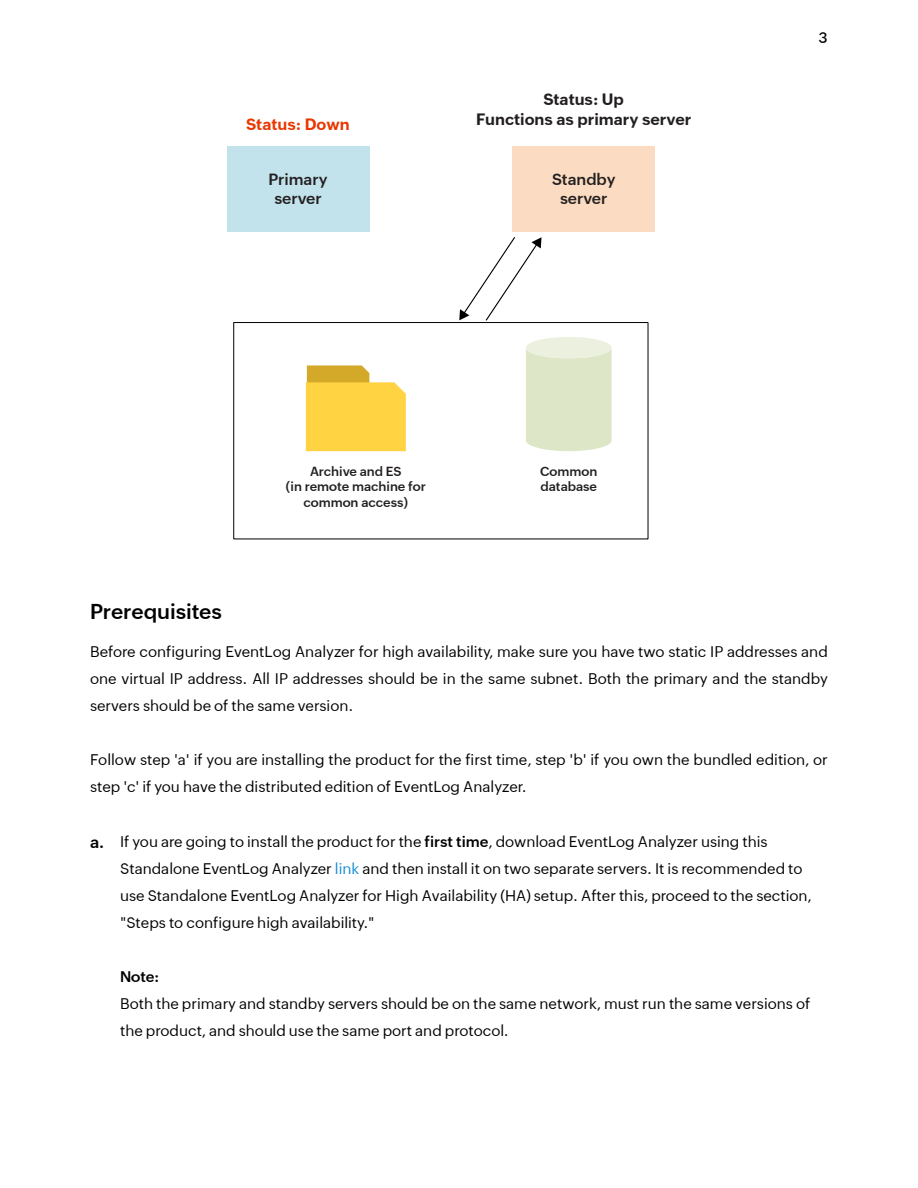
<style>
.page{position:relative;width:918px;height:1188px;background:#fff}
.page>*{position:absolute;margin:0;border:0;box-sizing:border-box;transform-origin:0 0}
.t1{font:600 21px "Zoho Puvi";color:#000}
.t2{font:600 16.5px "Zoho Puvi";color:#000}
.t3{font:700 16.05px/19.2px "Zoho Puvi";color:#231f20;text-align:center}
.t4{font:700 16.05px "Zoho Puvi";color:#ea3700}
.t5{font:600 15.9px/19px "Zoho Puvi";color:#231f20;text-align:center}
.t6{font:15px/27px "Zoho Puvi";color:#000}
.t7{font:600 15px "Zoho Puvi";color:#000}
.t8{font:500 15px "Zoho Puvi";color:#000}
.t9{font:600 12.9px/15.5px "Zoho Puvi";color:#231f20;text-align:center}
.s1{font-weight:600}
.s2{color:#138cd6}
</style>
<div class="page">
<div style="left:227px;top:146px;width:142px;height:86px;background:#c2e3eb"></div>
<div style="left:512px;top:146px;width:143px;height:86px;background:#fbdbc1"></div>
<svg style="left:459px;top:237px;width:83px;height:84px"></svg>
<div style="left:233px;top:322px;width:415px;height:217px;border:1px solid #000"></div>
<div style="left:526px;top:349px;width:86px;height:102px;background:#dde7c8"></div>
<div style="left:526px;top:337px;width:86px;height:21px;background:#ecf1df;border-radius:50%"></div>
<svg style="left:306px;top:365px;width:100px;height:86px;background:#f9d150"></svg>
<p class="t4" style="left:246px;top:112px;width:105px">Status: Down</p>
<p class="t5" style="left:269px;top:168px;width:60px">Primary server</p>
<p class="t3" style="left:476px;top:88px;width:217px">Status: Up<br>Functions as primary server</p>
<p class="t5" style="left:552px;top:168px;width:65px">Standby server</p>
<h1 class="t1" style="left:90px;top:595px;width:133px">Prerequisites</h1>
<p class="t9" style="left:286px;top:462px;width:142px">Archive and ES<br>(in remote machine for common access)</p>
<p class="t9" style="left:540px;top:462px;width:59px;text-align:left">Common database</p>
<p class="t8" style="left:819px;top:26px;width:11px">3</p>
<p class="t6" style="left:90px;top:636px;width:739px;text-align:justify">Before configuring EventLog Analyzer for high availability, make sure you have two static IP addresses and one virtual IP address. All IP addresses should be in the same subnet. Both the primary and the standby servers should be of the same version.</p>
<p class="t6" style="left:90px;top:744px;width:739px">Follow step 'a' if you are installing the product for the first time, step 'b' if you own the bundled edition, or step 'c' if you have the distributed edition of EventLog Analyzer.</p>
<p class="t2" style="left:90px;top:830px;width:16px">a.</p>
<p class="t6" style="left:120px;top:827px;width:693px">If you are going to install the product for the <span class="s1">first time</span>, download EventLog Analyzer using this Standalone EventLog Analyzer <span class="s2">link</span> and then install it on two separate servers. It is recommended to use Standalone EventLog Analyzer for High Availability (HA) setup. After this, proceed to the section, "Steps to configure high availability."</p>
<p class="t7" style="left:120px;top:965px;width:41px">Note:</p>
<p class="t6" style="left:120px;top:989px;width:692px">Both the primary and standby servers should be on the same network, must run the same versions of the product, and should use the same port and protocol.</p>
</div>
